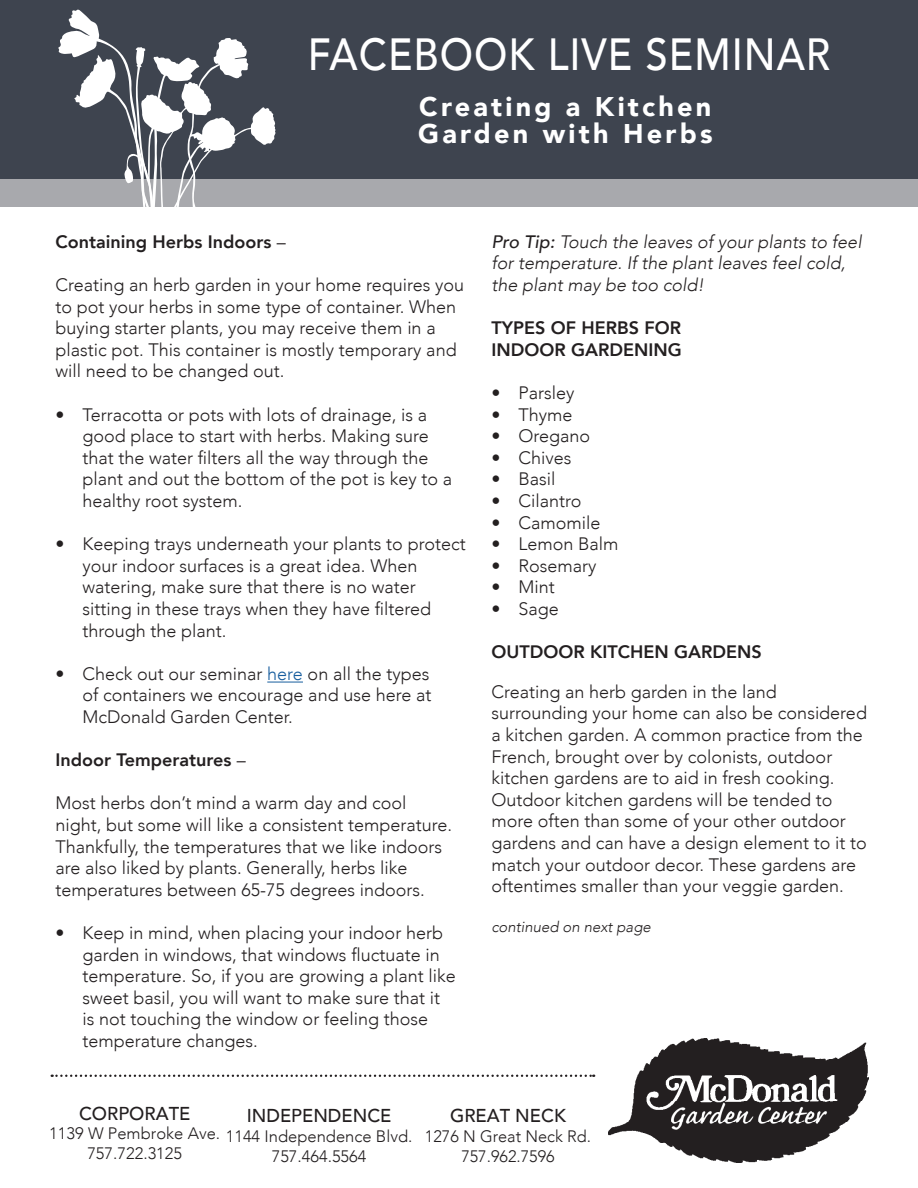
<style>
.page{position:relative;width:918px;height:1188px;background:#fff}
.page>*{position:absolute;margin:0;border:0;box-sizing:border-box;transform-origin:0 0}
.Title_1{font:500 45px "Avenir";letter-spacing:.025em;color:#fff;scale:.89 1}
.t1{font:900 27px "Avenir";letter-spacing:.12em;color:#fff}
.t2{font:500 18.6px "Avenir";color:#231f20}
.t3{font:300 18px/21.6px "Avenir";color:#231f20}
.t4{font:italic 300 18px/21.6px "Avenir";color:#231f20}
.t5{font:800 18px "Avenir";color:#231f20}
.address{font:300 16.5px/19.8px "Avenir";color:#231f20;text-align:center}
.t6{font:italic 300 15px "Avenir";color:#231f20}
.s1{font-weight:300}
.s2{color:#175d9e}
.s3{font-weight:500}
</style>
<div class="page">
<hr style="left:267px;top:682px;width:36px;height:1px;background:#175d9e">
<div style="left:0;top:0;width:918px;height:180px;background:#3e444f"></div>
<div style="left:0;top:180px;width:918px;height:27px;background:#a8a9ad"></div>
<svg style="left:58px;top:9px;width:218px;height:198px"></svg>
<img style="left:609px;top:1038px;width:260px;height:124px">
<svg style="left:52px;top:1075px;width:542px;height:2px"></svg>
<p class="Title_1" style="left:308px;top:15px;width:589px">FACEBOOK LIVE SEMINAR</p>
<p class="t1" style="left:419px;top:84px;width:294px">Creating a Kitchen</p>
<p class="t1" style="left:418px;top:111px;width:296px">Garden with Herbs</p>
<p class="t5" style="left:56px;top:228px;width:232px">Containing Herbs Indoors <span class="s1">–</span></p>
<p class="t3" style="left:56px;top:274px;width:410px">Creating an herb garden in your home requires you to pot your herbs in some type of container. When buying starter plants, you may receive them in a plastic pot. This container is mostly temporary and will need to be changed out.</p>
<p class="t3" style="left:82px;top:404px;width:371px;text-indent:-27px">• Terracotta or pots with lots of drainage, is a good place to start with herbs. Making sure that the water filters all the way through the plant and out the bottom of the pot is key to a healthy root system.</p>
<p class="t3" style="left:82px;top:533px;width:385px;text-indent:-27px">• Keeping trays underneath your plants to protect your indoor surfaces is a great idea. When watering, make sure that there is no water sitting in these trays when they have filtered through the plant.</p>
<p class="t3" style="left:82px;top:663px;width:350px;text-align:justify;text-indent:-27px">• Check out our seminar <span class="s2">here</span> on all the types of containers we encourage and use here at McDonald Garden Center.</p>
<p class="t5" style="left:56px;top:746px;width:192px">Indoor Temperatures <span class="s1">–</span></p>
<p class="t3" style="left:56px;top:792px;width:398px">Most herbs don’t mind a warm day and cool night, but some will like a consistent temperature.<br>Thankfully, the temperatures that we like indoors are also liked by plants. Generally, herbs like temperatures between 65-75 degrees indoors.</p>
<p class="t3" style="left:82px;top:922px;width:375px;text-indent:-27px">• Keep in mind, when placing your indoor herb garden in windows, that windows fluctuate in temperature. So, if you are growing a plant like sweet basil, you will want to make sure that it is not touching the window or feeling those temperature changes.</p>
<p class="t4" style="left:491px;top:231px;width:372px"><span class="s3">Pro Tip:</span> Touch the leaves of your plants to feel for temperature. If the plant leaves feel cold, the plant may be too cold!</p>
<p class="t5" style="left:491px;top:314px;width:191px">TYPES OF HERBS FOR</p>
<p class="t5" style="left:491px;top:336px;width:192px">INDOOR GARDENING</p>
<p class="t3" style="left:491px;top:382px;width:84px">• Parsley</p>
<p class="t3" style="left:491px;top:404px;width:83px">• Thyme</p>
<p class="t3" style="left:491px;top:425px;width:100px">• Oregano</p>
<p class="t3" style="left:491px;top:447px;width:82px">• Chives</p>
<p class="t3" style="left:491px;top:468px;width:65px">• Basil</p>
<p class="t3" style="left:491px;top:490px;width:92px">• Cilantro</p>
<p class="t3" style="left:491px;top:512px;width:111px">• Camomile</p>
<p class="t3" style="left:491px;top:533px;width:129px">• Lemon Balm</p>
<p class="t3" style="left:491px;top:555px;width:107px">• Rosemary</p>
<p class="t3" style="left:491px;top:576px;width:65px">• Mint</p>
<p class="t3" style="left:491px;top:598px;width:69px">• Sage</p>
<p class="t5" style="left:491px;top:638px;width:272px">OUTDOOR KITCHEN GARDENS</p>
<p class="t3" style="left:491px;top:681px;width:377px">Creating an herb garden in the land surrounding your home can also be considered a kitchen garden. A common practice from the French, brought over by colonists, outdoor kitchen gardens are to aid in fresh cooking.<br>Outdoor kitchen gardens will be tended to more often than some of your other outdoor gardens and can have a design element to it to match your outdoor decor. These gardens are oftentimes smaller than your veggie garden.</p>
<p class="t6" style="left:491px;top:918px;width:161px">continued on next page</p>
<p class="t2" style="left:79px;top:1097px;width:113px">CORPORATE</p>
<p class="address" style="left:49px;top:1124px;width:173px">1139 W Pembroke Ave.</p>
<p class="address" style="left:87px;top:1144px;width:96px">757.722.3125</p>
<p class="t2" style="left:247px;top:1099px;width:146px">INDEPENDENCE</p>
<p class="address" style="left:226px;top:1126px;width:188px">1144 Independence Blvd.<br>757.464.5564</p>
<p class="t2" style="left:450px;top:1099px;width:117px">GREAT NECK</p>
<p class="address" style="left:425px;top:1126px;width:168px">1276 N Great Neck Rd.</p>
<p class="address" style="left:461px;top:1146px;width:95px">757.962.7596</p>
</div>
